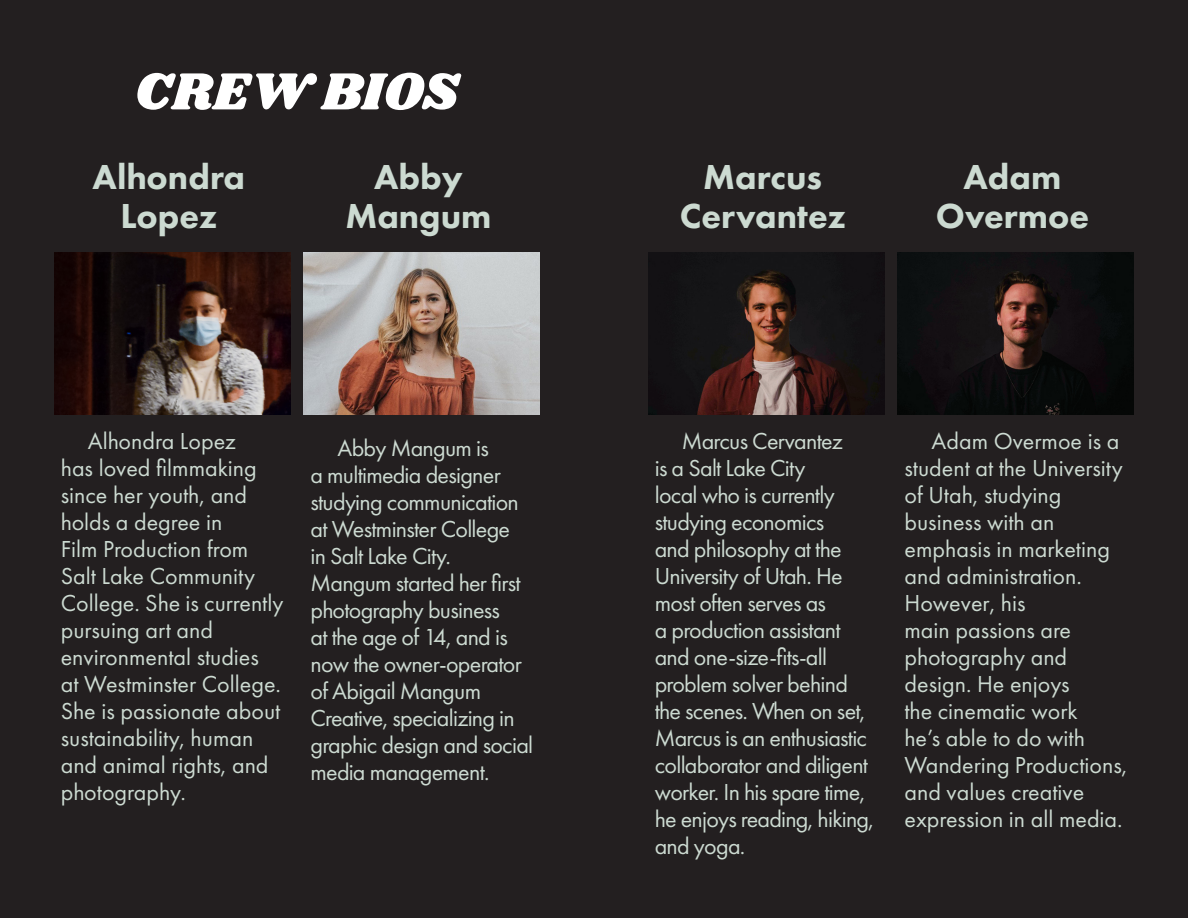
<style>
.page{position:relative;width:1188px;height:918px;background:#231f20}
.page>*{position:absolute;margin:0;border:0;box-sizing:border-box;transform-origin:0 0}
.t1{font:54px "Shrikhand";color:#fff}
.t2{font:800 36px/39px "Futura PT";color:#ccdad1;text-align:center}
.Body{font:24px/27px "Futura PT";letter-spacing:-.03em;color:#ccdad1}
.Body-2{font:24px/27px "Futura PT";color:#ccdad1}
</style>
<div class="page">
<img style="left:54px;top:252px;width:236px;height:162px">
<img style="left:304px;top:252px;width:236px;height:162px">
<img style="left:898px;top:252px;width:236px;height:162px">
<img style="left:648px;top:252px;width:236px;height:162px">
<p class="t1" style="left:135px;top:54px;width:326px">CREW BIOS</p>
<p class="t2" style="left:93px;top:157px;width:154px">Alhondra<br>Lopez</p>
<p class="t2" style="left:345px;top:157px;width:148px">Abby<br>Mangum</p>
<p class="t2" style="left:936px;top:157px;width:155px">Adam<br>Overmoe</p>
<p class="t2" style="left:680px;top:157px;width:167px">Marcus<br>Cervantez</p>
<p class="Body-2" style="left:61px;top:427px;width:224px;text-indent:27px">Alhondra Lopez<br>has loved filmmaking since her youth, and holds a degree in<br>Film Production from<br>Salt Lake Community<br>College. She is currently pursuing art and environmental studies<br>at Westminster College.<br>She is passionate about sustainability, human and animal rights, and photography.</p>
<p class="Body-2" style="left:904px;top:427px;width:224px;text-indent:27px">Adam Overmoe is a student at the University of Utah, studying business with an emphasis in marketing and administration.<br>However, his<br>main passions are photography and design. He enjoys<br>the cinematic work<br>he’s able to do with<br>Wandering Productions, and values creative expression in all media.</p>
<p class="Body" style="left:655px;top:427px;width:221px;text-indent:27px">Marcus Cervantez<br>is a Salt Lake City<br>local who is currently studying economics<br>and philosophy at the<br>University of Utah. He most often serves as<br>a production assistant and one-size-fits-all problem solver behind the scenes. When on set,<br>Marcus is an enthusiastic collaborator and diligent worker. In his spare time, he enjoys reading, hiking, and yoga.</p>
<p class="Body" style="left:310px;top:434px;width:224px;text-indent:27px">Abby Mangum is<br>a multimedia designer studying communication at Westminster College<br>in Salt Lake City.<br>Mangum started her first photography business<br>at the age of 14, and is now the owner-operator of Abigail Mangum<br>Creative, specializing in graphic design and social media management.</p>
</div>
